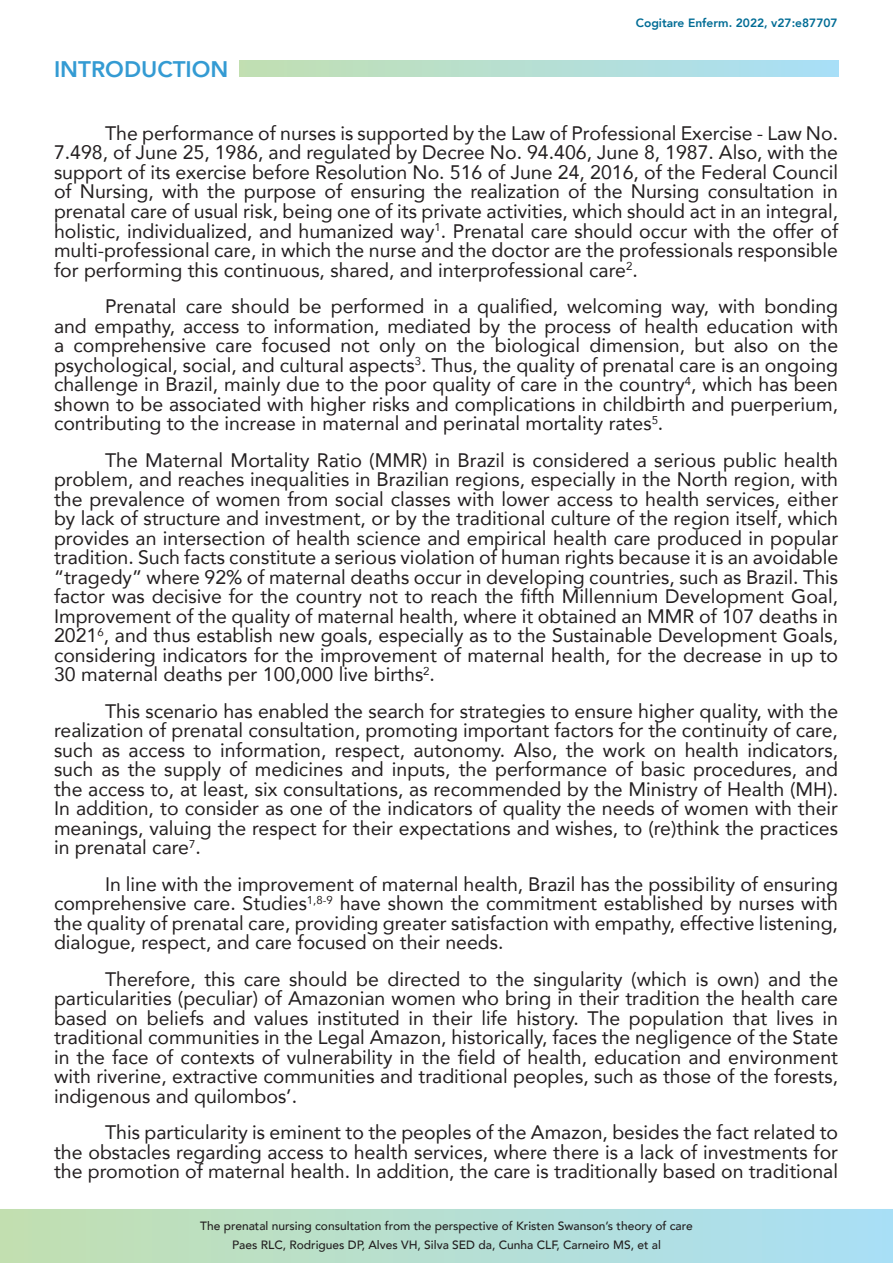
<style>
.page{position:relative;width:893px;height:1263px;background:#fff}
.page>*{position:absolute;margin:0;border:0;box-sizing:border-box;transform-origin:0 0}
.t1{font:800 22.5px "Avenir";color:#349bd3}
.TEXTO{font:19.5px/19.5px "Avenir";color:#231f20;text-align:justify}
.t2{font:500 12px/18.6px "Avenir";color:#231f20;text-align:center}
.t3{font:800 12px "Avenir";color:#006c95}
</style>
<div class="page">
<svg style="left:0;top:1209px;width:893px;height:54px;background:#b6dfd2"></svg>
<div style="left:240px;top:60px;width:599px;height:17px;background:linear-gradient(to right,#c2dfb1,#a9dff7)"></div>
<p class="t1" style="left:54px;top:48px;width:176px">INTRODUCTION</p>
<p class="t3" style="left:636px;top:12px;width:203px">Cogitare Enferm. 2022, v27:e87707</p>
<p class="TEXTO" style="left:54px;top:123px;width:786px;text-indent:51px">The performance of nurses is supported by the Law of Professional Exercise - Law No.<br>7.498, of June 25, 1986, and regulated by Decree No. 94.406, June 8, 1987. Also, with the support of its exercise before Resolution No. 516 of June 24, 2016, of the Federal Council of Nursing, with the purpose of ensuring the realization of the Nursing consultation in prenatal care of usual risk, being one of its private activities, which should act in an integral, holistic, individualized, and humanized way<sup>1</sup>. Prenatal care should occur with the offer of multi-professional care, in which the nurse and the doctor are the professionals responsible for performing this continuous, shared, and interprofessional care<sup>2</sup>.</p>
<p class="TEXTO" style="left:54px;top:296px;width:786px;text-indent:51px">Prenatal care should be performed in a qualified, welcoming way, with bonding and empathy, access to information, mediated by the process of health education with a comprehensive care focused not only on the biological dimension, but also on the psychological, social, and cultural aspects<sup>3</sup>. Thus, the quality of prenatal care is an ongoing challenge in Brazil, mainly due to the poor quality of care in the country<sup>4</sup>, which has been shown to be associated with higher risks and complications in childbirth and puerperium, contributing to the increase in maternal and perinatal mortality rates<sup>5</sup>.</p>
<p class="TEXTO" style="left:54px;top:449px;width:786px;text-indent:51px">The Maternal Mortality Ratio (MMR) in Brazil is considered a serious public health problem, and reaches inequalities in Brazilian regions, especially in the North region, with the prevalence of women from social classes with lower access to health services, either by lack of structure and investment, or by the traditional culture of the region itself, which provides an intersection of health science and empirical health care produced in popular tradition. Such facts constitute a serious violation of human rights because it is an avoidable “tragedy” where 92% of maternal deaths occur in developing countries, such as Brazil. This factor was decisive for the country not to reach the fifth Millennium Development Goal, Improvement of the quality of maternal health, where it obtained an MMR of 107 deaths in 2021<sup>6</sup>, and thus establish new goals, especially as to the Sustainable Development Goals, considering indicators for the improvement of maternal health, for the decrease in up to 30 maternal deaths per 100,000 live births<sup>2</sup>.</p>
<p class="TEXTO" style="left:54px;top:700px;width:786px;text-indent:51px">This scenario has enabled the search for strategies to ensure higher quality, with the realization of prenatal consultation, promoting important factors for the continuity of care, such as access to information, respect, autonomy. Also, the work on health indicators, such as the supply of medicines and inputs, the performance of basic procedures, and the access to, at least, six consultations, as recommended by the Ministry of Health (MH).<br>In addition, to consider as one of the indicators of quality the needs of women with their meanings, valuing the respect for their expectations and wishes, to (re)think the practices in prenatal care<sup>7</sup>.</p>
<p class="TEXTO" style="left:54px;top:873px;width:786px;text-indent:51px">In line with the improvement of maternal health, Brazil has the possibility of ensuring comprehensive care. Studies<sup>1,8-9</sup> have shown the commitment established by nurses with the quality of prenatal care, providing greater satisfaction with empathy, effective listening, dialogue, respect, and care focused on their needs.</p>
<p class="TEXTO" style="left:54px;top:968px;width:786px;text-indent:51px">Therefore, this care should be directed to the singularity (which is own) and the particularities (peculiar) of Amazonian women who bring in their tradition the health care based on beliefs and values instituted in their life history. The population that lives in traditional communities in the Legal Amazon, historically, faces the negligence of the State in the face of contexts of vulnerability in the field of health, education and environment with riverine, extractive communities and traditional peoples, such as those of the forests, indigenous and quilombos’.</p>
<p class="TEXTO" style="left:54px;top:1122px;width:786px;text-indent:51px">This particularity is eminent to the peoples of the Amazon, besides the fact related to the obstacles regarding access to health services, where there is a lack of investments for the promotion of maternal health. In addition, the care is traditionally based on traditional</p>
<p class="t2" style="left:200px;top:1216px;width:494px">The prenatal nursing consultation from the perspective of Kristen Swanson’s theory of care<br>Paes RLC, Rodrigues DP, Alves VH, Silva SED da, Cunha CLF, Carneiro MS, et al</p>
</div>
